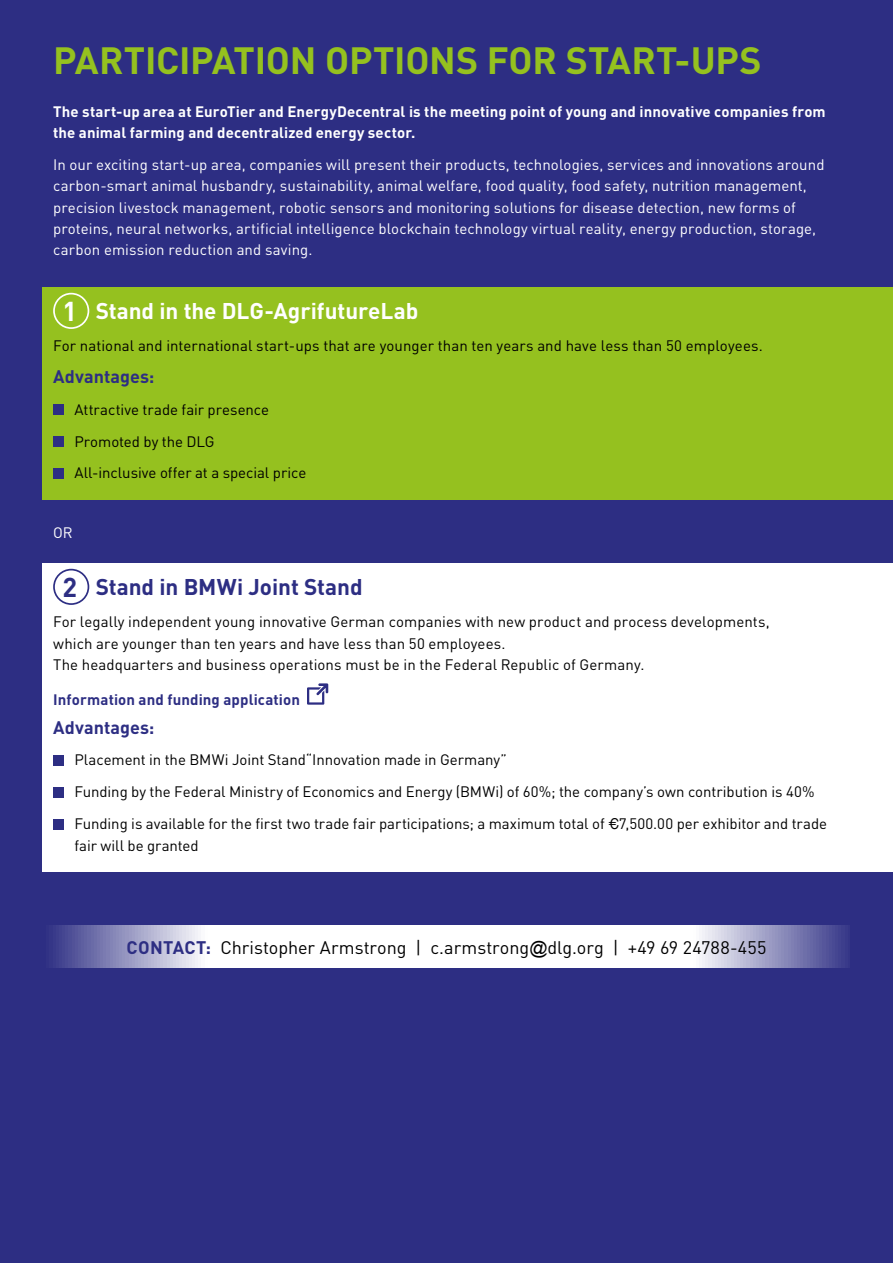
<style>
.page{position:relative;width:893px;height:1263px;background:#2d2e83}
.page>*{position:absolute;margin:0;border:0;box-sizing:border-box;transform-origin:0 0}
.t1{font:700 37.5px "DIN";letter-spacing:-.01em;color:#95c11f}
.t2{font:700 27px "DIN";color:#fff}
.t3{font:700 27px "DIN";color:#2d2e83}
.t4{font:700 22.5px "DIN";letter-spacing:-.005em;color:#fff}
.t5{font:700 22.5px "DIN";letter-spacing:-.005em;color:#2d2e83}
.t6{font:18px "DIN";color:#000}
.t7{font:700 18px "DIN";letter-spacing:.005em;color:#2d2e83}
.Aufzaehlung{font:15px/21.3px "DIN";letter-spacing:.005em;color:#000}
.t8{font:15px/21.3px "DIN";letter-spacing:.005em;color:#fff}
.t9{font:700 15px/21.3px "DIN";letter-spacing:.01em;color:#fff}
.t10{font:700 15px "DIN";letter-spacing:.01em;color:#2d2e83}
.s1{font-family:"Helvetica"}
.s2{font-weight:700;color:#2d2e83}
.s3{font-family:"Arial"}
</style>
<div class="page">
<div style="left:43px;top:287px;width:850px;height:213px;background:#95c11f"></div>
<div style="left:53px;top:404px;width:11px;height:11px;background:#2d2e83"></div>
<div style="left:53px;top:436px;width:11px;height:10px;background:#2d2e83"></div>
<div style="left:53px;top:468px;width:11px;height:10px;background:#2d2e83"></div>
<div style="left:43px;top:563px;width:850px;height:309px;background:#fff"></div>
<svg style="left:307px;top:683px;width:21px;height:22px"></svg>
<div style="left:53px;top:755px;width:11px;height:10px;background:#2d2e83"></div>
<div style="left:53px;top:787px;width:11px;height:10px;background:#2d2e83"></div>
<div style="left:53px;top:819px;width:11px;height:10px;background:#2d2e83"></div>
<svg style="left:53px;top:925px;width:795px;height:42px;background:#d8d8e7"></svg>
<div style="left:53px;top:293px;width:36px;height:36px;border:2px solid #fff;border-radius:50%"></div>
<div style="left:53px;top:569px;width:36px;height:36px;border:2px solid #2d2e83;border-radius:50%"></div>
<p class="t1" style="left:53px;top:36px;width:710px">PARTICIPATION OPTIONS FOR START-UPS</p>
<p class="t9" style="left:53px;top:100px;width:774px">The start-up area at EuroTier and EnergyDecentral is the meeting point of young and innovative companies from the animal farming and decentralized energy sector.</p>
<p class="t8" style="left:53px;top:154px;width:773px">In our exciting start-up area, companies will present their products, technologies, services and innovations around carbon-smart animal husbandry, sustainability, animal welfare, food quality, food safety, nutrition management, precision livestock management, robotic sensors and monitoring solutions for disease detection, new forms of proteins, neural networks, artificial intelligence blockchain technology virtual reality, energy production, storage, carbon emission reduction and saving.</p>
<p class="t2" style="left:63px;top:293px;width:16px">1</p>
<p class="t4" style="left:96px;top:296px;width:324px">Stand in the DLG-AgrifutureLab</p>
<p class="Aufzaehlung" style="left:53px;top:334px;width:711px">For national and international start-ups that are younger than ten years and have less than 50 employees.</p>
<p class="t7" style="left:53px;top:364px;width:103px">Advantages:</p>
<p class="Aufzaehlung" style="left:74px;top:398px;width:196px">Attractive trade fair presence</p>
<p class="Aufzaehlung" style="left:74px;top:430px;width:142px">Promoted by the DLG</p>
<p class="Aufzaehlung" style="left:74px;top:462px;width:233px">All-inclusive offer at a special price</p>
<p class="t8" style="left:53px;top:521px;width:21px">OR</p>
<p class="t3" style="left:63px;top:569px;width:16px">2</p>
<p class="t5" style="left:96px;top:572px;width:269px">Stand in BMWi Joint Stand</p>
<p class="Aufzaehlung" style="left:53px;top:611px;width:718px">For legally independent young innovative German companies with new product and process developments, which are younger than ten years and have less than 50 employees.<br>The headquarters and business operations must be in the Federal Republic of Germany.</p>
<p class="t10" style="left:53px;top:689px;width:248px">Information and funding application</p>
<p class="t7" style="left:53px;top:715px;width:103px">Advantages:</p>
<p class="Aufzaehlung" style="left:74px;top:749px;width:434px">Placement in the BMWi Joint Stand“Innovation made in Germany”</p>
<p class="Aufzaehlung" style="left:74px;top:781px;width:742px">Funding by the Federal Ministry of Economics and Energy (BMWi) of 60%; the company’s own contribution is 40%</p>
<p class="Aufzaehlung" style="left:74px;top:813px;width:754px">Funding is available for the first two trade fair participations; a maximum total of <span class="s1">€</span>7,500.00 per exhibitor and trade fair will be granted</p>
<p class="t6" style="left:126px;top:936px;width:642px"><span class="s2">CONTACT:</span> Christopher Armstrong | c.armstrong<span class="s3">@</span>dlg.org | +49 69 24788-455</p>
</div>
